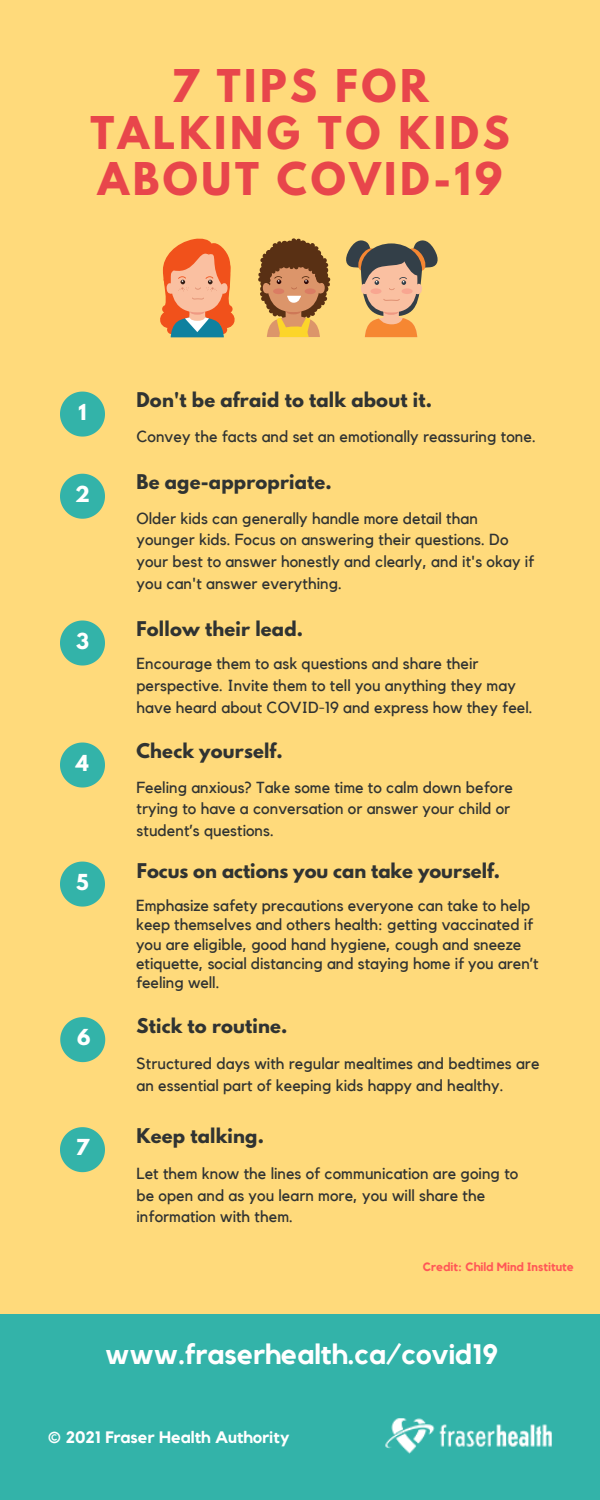
<style>
.page{position:relative;width:600px;height:1500px;background:#fff}
.page>*{position:absolute;margin:0;border:0;box-sizing:border-box;transform-origin:0 0}
.t1{font:700 40px/46.5px "League Spartan";letter-spacing:.09em;color:#e8464b;text-align:center}
.t2{font:700 28px "Kollektif";color:#fff}
.t3{font:700 19.5px "League Spartan";color:#fff}
.t4{font:700 18px "League Spartan";letter-spacing:.01em;color:#303332}
.t5{font:700 16.5px "Kollektif";color:#fff}
.t6{font:16px/21.8px "Kollektif";letter-spacing:.005em;color:#303332}
.t7{font:700 12px "Kollektif";letter-spacing:.005em;color:#ff5757}
</style>
<div class="page">
<div style="left:0;top:0;width:600px;height:1492px;background:#ffda7b"></div>
<div style="left:0;top:1314px;width:600px;height:186px;background:#33b3a9"></div>
<svg style="left:60px;top:392px;width:45px;height:45px"></svg>
<svg style="left:60px;top:474px;width:45px;height:45px"></svg>
<svg style="left:60px;top:621px;width:45px;height:45px"></svg>
<svg style="left:60px;top:743px;width:45px;height:45px"></svg>
<svg style="left:60px;top:862px;width:45px;height:45px"></svg>
<svg style="left:60px;top:1017px;width:45px;height:45px"></svg>
<svg style="left:60px;top:1127px;width:45px;height:45px"></svg>
<svg style="left:258px;top:238px;width:73px;height:99px"></svg>
<svg style="left:160px;top:238px;width:75px;height:99px"></svg>
<svg style="left:346px;top:240px;width:92px;height:97px"></svg>
<div style="left:402px;top:288px;width:11px;height:6px;background:#f8a691;border-radius:50%"></div>
<div style="left:370px;top:288px;width:12px;height:6px;background:#f8a691;border-radius:50%"></div>
<img style="left:385px;top:1418px;width:167px;height:36px">
<h1 class="t1" style="left:90px;top:62px;width:421px">7 TIPS FOR<br>TALKING TO KIDS<br>ABOUT COVID-19</h1>
<p class="t3" style="left:78px;top:397px;width:10px">1</p>
<p class="t3" style="left:75px;top:479px;width:16px">2</p>
<p class="t3" style="left:76px;top:626px;width:14px">3</p>
<p class="t3" style="left:76px;top:748px;width:15px">4</p>
<p class="t3" style="left:76px;top:867px;width:14px">5</p>
<p class="t3" style="left:77px;top:1022px;width:15px">6</p>
<p class="t3" style="left:76px;top:1132px;width:15px">7</p>
<p class="t4" style="left:136px;top:386px;width:297px">Don't be afraid to talk about it.</p>
<p class="t6" style="left:136px;top:426px;width:401px">Convey the facts and set an emotionally reassuring tone.</p>
<p class="t4" style="left:136px;top:468px;width:197px">Be age-appropriate.</p>
<p class="t6" style="left:136px;top:507px;width:399px">Older kids can generally handle more detail than younger kids. Focus on answering their questions. Do your best to answer honestly and clearly, and it's okay if you can't answer everything.</p>
<p class="t4" style="left:136px;top:615px;width:168px">Follow their lead.</p>
<p class="t6" style="left:136px;top:653px;width:398px">Encourage them to ask questions and share their perspective. Invite them to tell you anything they may have heard about COVID-19 and express how they feel.</p>
<p class="t4" style="left:136px;top:737px;width:148px">Check yourself.</p>
<p class="t6" style="left:136px;top:776px;width:378px">Feeling anxious? Take some time to calm down before trying to have a conversation or answer your child or student’s questions.</p>
<p class="t4" style="left:137px;top:857px;width:365px">Focus on actions you can take yourself.</p>
<p class="t6" style="left:136px;top:896px;width:404px;line-height:19.2px">Emphasize safety precautions everyone can take to help keep themselves and others health: getting vaccinated if you are eligible, good hand hygiene, cough and sneeze etiquette, social distancing and staying home if you aren’t feeling well.</p>
<p class="t4" style="left:136px;top:1011px;width:153px">Stick to routine.</p>
<p class="t6" style="left:136px;top:1052px;width:405px">Structured days with regular mealtimes and bedtimes are an essential part of keeping kids happy and healthy.</p>
<p class="t4" style="left:136px;top:1121px;width:129px">Keep talking.</p>
<p class="t6" style="left:136px;top:1163px;width:383px">Let them know the lines of communication are going to be open and as you learn more, you will share the information with them.</p>
<p class="t7" style="left:423px;top:1260px;width:153px">Credit: Child Mind Institute</p>
<h2 class="t2" style="left:105px;top:1338px;width:395px">www.fraserhealth.ca/covid19</h2>
<p class="t5" style="left:47px;top:1428px;width:244px">© 2021 Fraser Health Authority</p>
</div>
